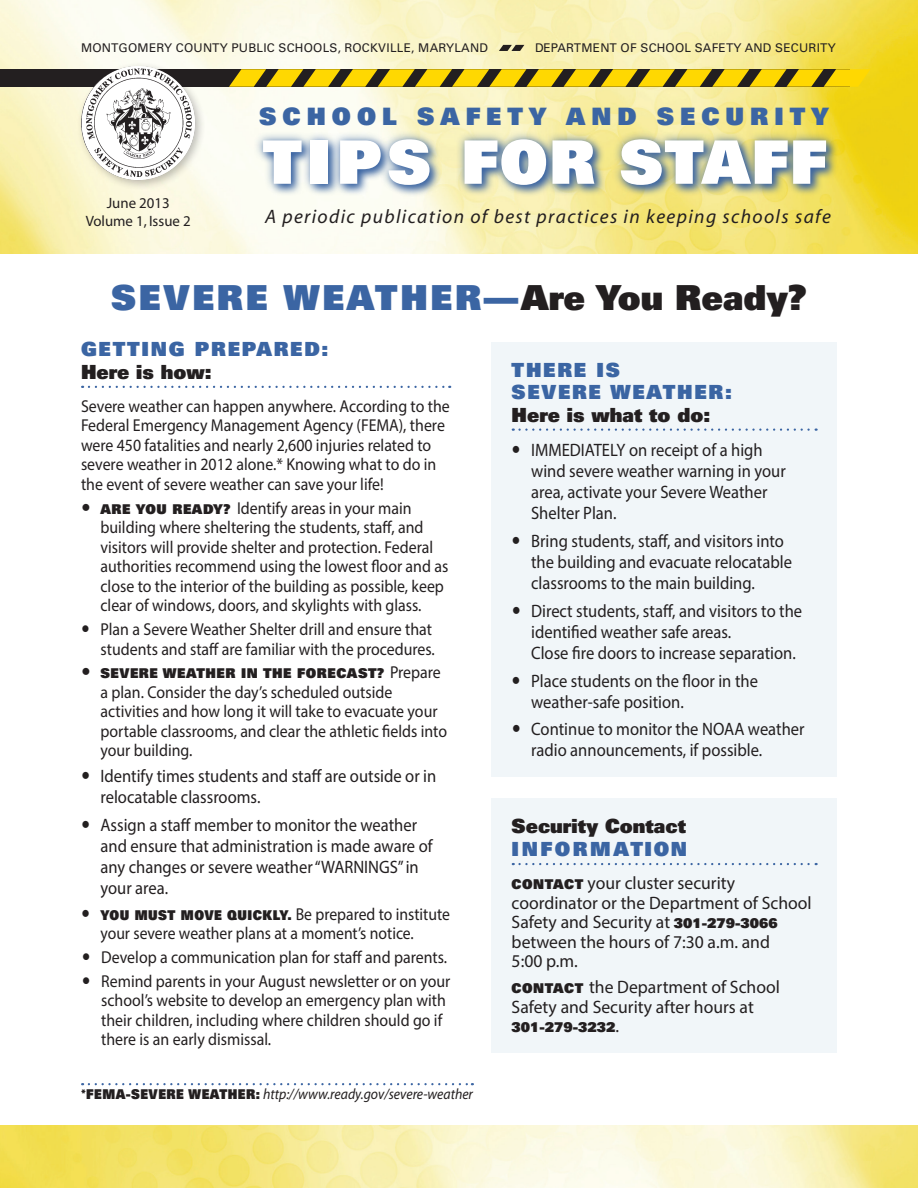
<style>
.page{position:relative;width:918px;height:1188px;background:#fff}
.page>*{position:absolute;margin:0;border:0;box-sizing:border-box;transform-origin:0 0}
.t1{font:60px "Univers LT Std X Black";letter-spacing:.1em;color:#fff}
.t2{font:34.5px "Univers LT Std X Black";color:#3b65a3}
.t3{font:34.5px "Univers LT Std X Black";color:#231f20}
.t4{font:24px "Univers LT Std X Black";letter-spacing:.25em;color:#3b65a3}
.t5{font:italic 19.5px "Myriad";letter-spacing:.07em;color:#231f20}
.t6{font:19.5px "Univers LT Std X Black";color:#231f20}
.t7{font:19.5px/22.5px "Univers LT Std X Black";letter-spacing:.09em;color:#3b65a3}
.t8{font:19.5px "Univers LT Std X Black";letter-spacing:.13em;color:#3b65a3}
.t9{font:18px/21px "Myriad Pro";color:#231f20;scale:.92 1}
.t10{font:18px/19.5px "Myriad Pro";color:#231f20}
.t11{font:17.25px/19.5px "Myriad Pro";color:#231f20;scale:.92 1}
.t12{font:17.25px/19.5px "Myriad Pro";color:#231f20;scale:.91 1}
.t13{font:italic 15px "Myriad Pro";color:#231f20;scale:.92 1}
.t14{font:15px/18px "Myriad";color:#231f20;text-align:center}
.t15{font:13.5px "Univers LT Std X Black";letter-spacing:.03em;color:#231f20}
.t16{font:13.5px "Univers LT Std X Black";letter-spacing:.03em;color:#231f20;scale:.91 1}
.t17{font:13.5px "Univers LT Std X Black";letter-spacing:.03em;color:#231f20;scale:.9 1}
.t18{font:13.5px "Univers LT Std X Black";color:#231f20}
.t19{font:13.5px "Univers LT Std X Black";letter-spacing:.03em;color:#231f20;scale:.92 1}
.t20{font:12px "Univers LT Std";letter-spacing:.02em;color:#231f20}
.s1{color:#3b65a3}
.s2{font-family:"Univers LT Std X Black";font-size:13.5px}
.s3{font-family:"Univers LT Std X Black";font-style:normal;font-size:13.5px}
.s4{font-family:"Myriad Pro";font-size:18px}
</style>
<div class="page">
<img style="left:0;top:0;width:918px;height:254px">
<img style="left:0;top:1126px;width:918px;height:62px">
<div style="left:491px;top:798px;width:346px;height:255px;background:#f1f6f9"></div>
<svg style="left:520px;top:863px;width:297px;height:2px"></svg>
<div style="left:491px;top:342px;width:346px;height:435px;background:#f1f6f9"></div>
<svg style="left:520px;top:428px;width:297px;height:3px"></svg>
<div style="left:0;top:69px;width:849px;height:17px;background:#231f20"></div>
<svg style="left:229px;top:69px;width:642px;height:18px"></svg>
<div style="left:76px;top:61px;width:131px;height:131px;background:#231f20;opacity:.28"></div>
<img style="left:81px;top:66px;width:114px;height:114px;border-radius:57px">
<svg style="left:259px;top:136px;width:580px;height:61px"></svg>
<div style="left:253px;top:130px;width:583px;height:64px;background:#3b65a3;opacity:.75"></div>
<svg style="left:499px;top:45px;width:25px;height:6px"></svg>
<svg style="left:89px;top:386px;width:361px;height:2px"></svg>
<svg style="left:89px;top:1083px;width:384px;height:2px"></svg>
<p class="t20" style="left:81px;top:41px;width:409px">MONTGOMERY COUNTY PUBLIC SCHOOLS, ROCKVILLE, MARYLAND</p>
<p class="t20" style="left:535px;top:41px;width:302px">DEPARTMENT OF SCHOOL SAFETY AND SECURITY</p>
<h3 class="t4" style="left:259px;top:101px;width:72px">SCHOO</h3>
<h3 class="t4" style="left:382px;top:101px;width:81px">L SAFET</h3>
<h3 class="t4" style="left:529px;top:101px;width:302px">Y AN D SECURITY</h3>
<p class="t14" style="left:86px;top:195px;width:106px">June 2013<br>Volume 1, Issue 2</p>
<h1 class="t1" style="left:263px;top:123px;width:243px">TIPS FOR</h1>
<h1 class="t1" style="left:620px;top:123px;width:87px">STAFF</h1>
<p class="t5" style="left:265px;top:206px;width:567px">A periodic publication of best practices in keeping schools safe</p>
<h2 class="t2" style="left:111px;top:275px;width:54px">SEVERE</h2>
<h2 class="t2" style="left:284px;top:275px;width:30px">WEATHER</h2>
<h2 class="t3" style="left:484px;top:275px;width:324px"><span class="s1">—</span>ARE YOU READY?</h2>
<p class="t7" style="left:81px;top:338px;width:32px">GETT</p>
<p class="t7" style="left:141px;top:338px;width:132px">ING PREPARE</p>
<p class="t7" style="left:304px;top:338px;width:26px">D:</p>
<p class="t6" style="left:81px;top:359px;width:132px">HERE IS HOW:</p>
<p class="t11" style="left:81px;top:396px;width:402px">Severe weather can happen anywhere. According to the Federal Emergency Management Agency (FEMA), there were 450 fatalities and nearly 2,600 injuries related to severe weather in 2012 alone.* Knowing what to do in the event of severe weather can save your life!</p>
<p class="t15" style="left:100px;top:500px;width:11px">ARE</p>
<p class="t15" style="left:136px;top:500px;width:48px">YOU REA</p>
<p class="t11" style="left:101px;top:498px;width:380px;text-indent:103px"><span class="s2">DY?</span> Identify areas in your main building where sheltering the students, staff, and visitors will provide shelter and protection. Federal authorities recommend using the lowest floor and as close to the interior of the building as possible, keep clear of windows, doors, and skylights with glass.</p>
<p class="t11" style="left:101px;top:619px;width:365px">Plan a Severe Weather Shelter drill and ensure that students and staff are familiar with the procedures.</p>
<p class="t15" style="left:100px;top:665px;width:21px">SEVERE</p>
<p class="t15" style="left:163px;top:665px;width:12px">WEATHER</p>
<p class="t15" style="left:241px;top:665px;width:33px">IN THE</p>
<p class="t15" style="left:297px;top:665px;width:11px">FORE</p>
<p class="t11" style="left:101px;top:663px;width:378px;text-indent:236px"><span class="s2">CAST?</span> Prepare a plan. Consider the day’s scheduled outside activities and how long it will take to evacuate your portable classrooms, and clear the athletic fields into your building.</p>
<p class="t9" style="left:101px;top:765px;width:367px">Identify times students and staff are outside or in relocatable classrooms.</p>
<p class="t9" style="left:100px;top:814px;width:363px">Assign a staff member to monitor the weather and ensure that administration is made aware of any changes or severe weather “WARNINGS” in your area.</p>
<p class="t16" style="left:100px;top:906px;width:161px">YOU MUST MOVE QUIC</p>
<p class="t12" style="left:100px;top:904px;width:386px;text-indent:162px"><span class="s2">KLY.</span> Be prepared to institute your severe weather plans at a moment’s notice.</p>
<p class="t11" style="left:101px;top:945px;width:381px;line-height:23.9px">Develop a communication plan for staff and parents.<br>Remind parents in your August newsletter or on your</p>
<p class="t11" style="left:101px;top:991px;width:376px">school’s website to develop an emergency plan with their children, including where children should go if there is an early dismissal.</p>
<p class="t19" style="left:81px;top:1085px;width:18px">*FEMA</p>
<p class="t17" style="left:126px;top:1085px;width:27px">-SEVERE</p>
<p class="t17" style="left:189px;top:1085px;width:12px">WEATHER</p>
<p class="t13" style="left:256px;top:1085px;width:238px"><span class="s3">:</span> http://www.ready.gov/severe-weather</p>
<p class="t7" style="left:512px;top:358px;width:222px">THERE IS<br>SEVERE WEATHER:</p>
<p class="t6" style="left:512px;top:402px;width:200px">HERE IS WHAT TO DO:</p>
<p class="t9" style="left:531px;top:439px;width:278px">IMMEDIATELY on receipt of a high wind severe weather warning in your area, activate your Severe Weather<br>Shelter Plan.</p>
<p class="t9" style="left:531px;top:530px;width:285px">Bring students, staff, and visitors into the building and evacuate relocatable classrooms to the main building.</p>
<p class="t9" style="left:531px;top:600px;width:296px">Direct students, staff, and visitors to the identified weather safe areas.<br>Close fire doors to increase separation.</p>
<p class="t9" style="left:531px;top:670px;width:248px">Place students on the floor in the weather-safe position.</p>
<p class="t9" style="left:531px;top:718px;width:299px">Continue to monitor the NOAA weather radio announcements, if possible.</p>
<p class="t6" style="left:512px;top:813px;width:176px">SECURITY CONTACT</p>
<p class="t8" style="left:512px;top:836px;width:177px">INFORMATION</p>
<p class="t10" style="left:512px;top:873px;width:302px"><span class="s2">CONTACT</span> your cluster security coordinator or the Department of School<br>Safety and Security at <span class="s2">301-279-3066 </span>between the hours of 7:30 a.m. and<br>5:00 p.m.</p>
<p class="t10" style="left:512px;top:977px;width:270px"><span class="s2">CONTACT</span> the Department of School<br>Safety and Security after hours at</p>
<p class="t18" style="left:512px;top:1019px;width:109px">301-279-3232<span class="s4">.</span></p>
</div>
